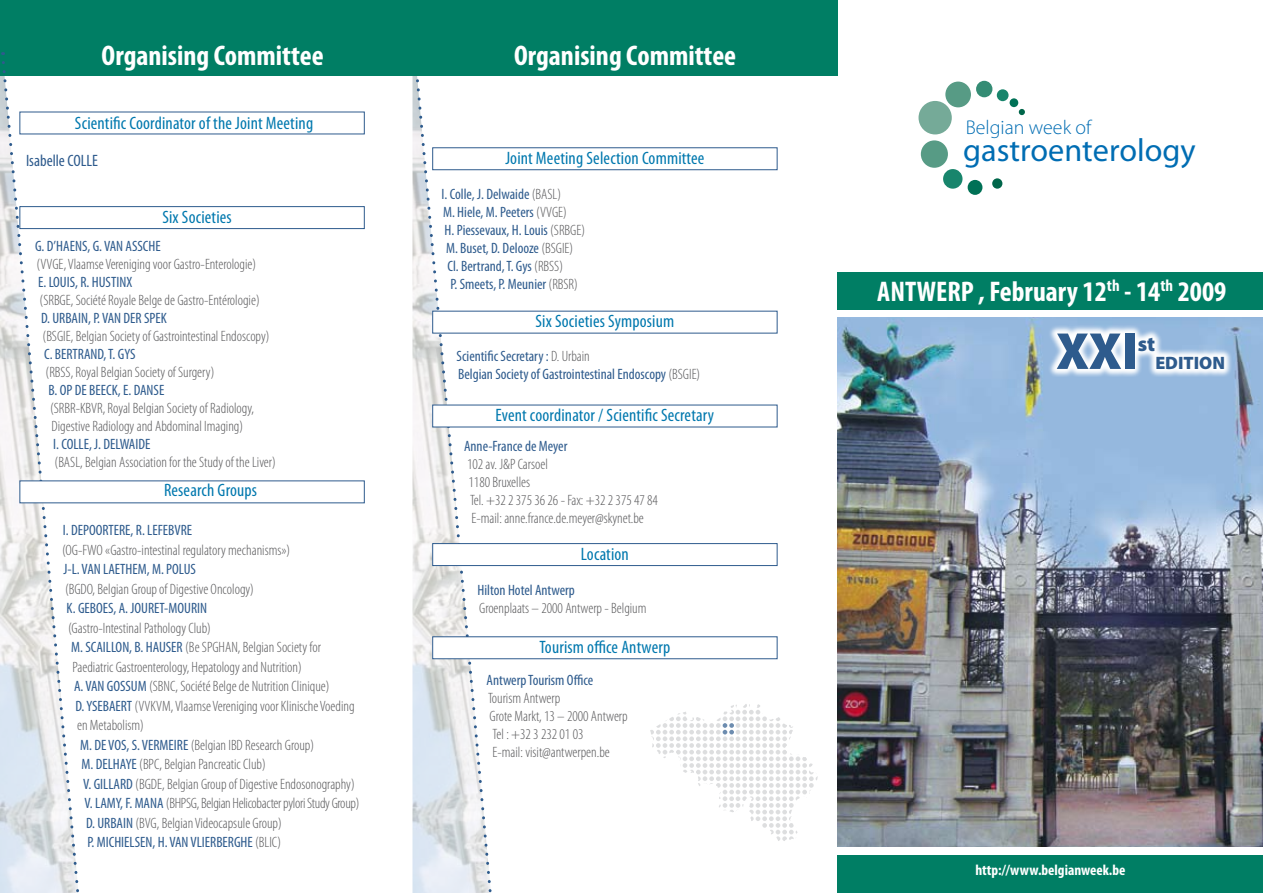
<style>
.page{position:relative;width:1263px;height:893px;background:#fff}
.page>*{position:absolute;margin:0;border:0;box-sizing:border-box;transform-origin:0 0}
.t1{font:900 52.5px "Myriad Pro";color:#2e5b8d}
.t2{font:32.25px "Myriad Pro";color:#006db3}
.t3{font:700 condensed 28.5px "Myriad Pro";color:#fff}
.t4{font:900 21px "Myriad Pro";color:#2e5b8d}
.t5{font:300 19.95px "Myriad Pro";color:#006db3}
.t6{font:condensed 18px "Myriad Pro";letter-spacing:.01em;color:#0078ae}
.t7{font:900 18px "Myriad Pro";color:#2e5b8d}
.t8{font:condensed 16.5px "Myriad Pro";color:#2e5b8d}
.t9{font:300 condensed 15px/18px "Myriad Pro";color:#58585a}
.t10{font:condensed 15px/18px "Myriad Pro";color:#2e5b8d}
.t11{font:300 condensed 15px "Myriad Pro";letter-spacing:-.02em;color:#58585a}
.t12{font:700 condensed 15px "Myriad Pro";color:#fff}
.s1{font-weight:400;color:#2e5b8d}
.s2{font-weight:300;color:#58585a}
</style>
<div class="page">
<div style="left:838px;top:272px;width:425px;height:38px;background:#007e64"></div>
<svg style="left:650px;top:704px;width:168px;height:137px"></svg>
<img style="left:838px;top:317px;width:425px;height:530px">
<div style="left:412px;top:0;width:426px;height:76px;background:#007e64"></div>
<svg style="left:413px;top:76px;width:89px;height:817px"></svg>
<div style="left:433px;top:148px;width:344px;height:22px;background:#fff"></div>
<div style="left:432px;top:147px;width:345px;height:23px;border:1px solid #2e5b8d"></div>
<div style="left:433px;top:405px;width:344px;height:22px;background:#fff"></div>
<div style="left:433px;top:311px;width:344px;height:22px;background:#fff"></div>
<div style="left:433px;top:544px;width:344px;height:22px;background:#fff"></div>
<div style="left:432px;top:543px;width:345px;height:23px;border:1px solid #2e5b8d"></div>
<div style="left:433px;top:637px;width:344px;height:22px;background:#fff"></div>
<div style="left:432px;top:636px;width:345px;height:23px;border:1px solid #2e5b8d"></div>
<div style="left:0;top:0;width:425px;height:76px;background:#007e64"></div>
<div style="left:19px;top:206px;width:346px;height:23px;background:#fff;border:1px solid #2e5b8d"></div>
<svg style="left:0;top:61px;width:90px;height:832px"></svg>
<div style="left:19px;top:480px;width:346px;height:23px;background:#fff"></div>
<div style="left:838px;top:855px;width:425px;height:38px;background:#007e64"></div>
<svg style="left:1047px;top:324px;width:185px;height:53px"></svg>
<div style="left:921px;top:140px;width:27px;height:28px;background:#579b85;border-radius:50%"></div>
<div style="left:918px;top:101px;width:34px;height:33px;background:#75aa98;border-radius:50%"></div>
<div style="left:945px;top:82px;width:26px;height:25px;background:#579b85;border-radius:50%"></div>
<div style="left:976px;top:81px;width:16px;height:16px;background:#348c74;border-radius:50%"></div>
<div style="left:997px;top:89px;width:11px;height:12px;background:#18856c;border-radius:50%"></div>
<div style="left:1009px;top:98px;width:9px;height:9px;background:#007156;border-radius:50%"></div>
<svg style="left:1019px;top:109px;width:6px;height:6px"></svg>
<div style="left:943px;top:169px;width:19px;height:20px;background:#18856c;border-radius:50%"></div>
<div style="left:968px;top:180px;width:14px;height:15px;background:#007156;border-radius:50%"></div>
<div style="left:992px;top:178px;width:10px;height:11px;background:#00664a;border-radius:50%"></div>
<h3 class="t3" style="left:101px;top:37px;width:224px">Organising Committee</h3>
<p class="t6" style="left:75px;top:112px;width:240px">Scientific Coordinator of the Joint Meeting</p>
<p class="t8" style="left:26px;top:151px;width:73px">Isabelle COLLE</p>
<p class="t6" style="left:162px;top:206px;width:71px">Six Societies</p>
<p class="t10" style="left:35px;top:237px;width:127px">G. D’HAENS, G. VAN ASSCHE</p>
<p class="t9" style="left:37px;top:255px;width:221px">(VVGE, Vlaamse Vereniging voor Gastro-Enterologie)</p>
<p class="t10" style="left:38px;top:273px;width:96px">E. LOUIS, R. HUSTINX</p>
<p class="t9" style="left:40px;top:291px;width:222px">(SRBGE, Société Royale BeIge de Gastro-Entérologie)</p>
<p class="t10" style="left:41px;top:309px;width:127px">D. URBAIN, P. VAN DER SPEK</p>
<p class="t9" style="left:43px;top:327px;width:229px">(BSGIE, Belgian Society of Gastrointestinal Endoscopy)</p>
<p class="t10" style="left:44px;top:345px;width:93px">C. BERTRAND, T. GYS</p>
<p class="t9" style="left:46px;top:363px;width:170px">(RBSS, Royal Belgian Society of Surgery)</p>
<p class="t10" style="left:49px;top:381px;width:117px">B. OP DE BEECK, E. DANSE</p>
<p class="t9" style="left:50px;top:399px;width:206px">(SRBR-KBVR, Royal Belgian Society of Radiology,<br>Digestive Radiology and Abdominal Imaging)</p>
<p class="t10" style="left:53px;top:435px;width:99px">I. COLLE, J. DELWAIDE</p>
<p class="t9" style="left:55px;top:453px;width:223px">(BASL, Belgian Association for the Study of the Liver)</p>
<p class="t6" style="left:164px;top:479px;width:95px">Research Groups</p>
<p class="t10" style="left:63px;top:521px;width:131px">I. DEPOORTERE, R. LEFEBVRE</p>
<p class="t9" style="left:62px;top:541px;width:230px">(OG-FWO «Gastro-intestinal regulatory mechanisms»)</p>
<p class="t10" style="left:64px;top:560px;width:134px">J-L. VAN LAETHEM, M. POLUS</p>
<p class="t9" style="left:65px;top:580px;width:190px">(BGDO, Belgian Group of Digestive Oncology)</p>
<p class="t10" style="left:67px;top:599px;width:142px">K. GEBOES, A. JOURET-MOURIN</p>
<p class="t9" style="left:68px;top:619px;width:144px">(Gastro-Intestinal Pathology Club)</p>
<p class="t9" style="left:71px;top:638px;width:251px"><span class="s1">M. SCAILLON, B. HAUSER</span> (Be SPGHAN, Belgian Society for</p>
<p class="t9" style="left:73px;top:658px;width:231px">Paediatric Gastroenterology, Hepatology and Nutrition)</p>
<p class="t9" style="left:74px;top:677px;width:257px"><span class="s1">A. VAN GOSSUM</span> (SBNC, Société Belge de Nutrition Clinique)</p>
<p class="t9" style="left:76px;top:697px;width:280px"><span class="s1">D. YSEBAERT</span> (VVKVM, Vlaamse Vereniging voor Klinische Voeding</p>
<p class="t9" style="left:77px;top:716px;width:68px">en Metabolism)</p>
<p class="t9" style="left:80px;top:736px;width:236px"><span class="s1">M. DE VOS, S. VERMEIRE</span> (Belgian IBD Research Group)</p>
<p class="t9" style="left:82px;top:755px;width:186px"><span class="s1">M. DELHAYE</span> (BPC, Belgian Pancreatic Club)</p>
<p class="t9" style="left:83px;top:775px;width:273px"><span class="s1">V. GILLARD</span> (BGDE, Belgian Group of Digestive Endosonography)</p>
<p class="t11" style="left:85px;top:794px;width:276px"><span class="s1">V. LAMY, F. MANA</span> (BHPSG, Belgian Helicobacter pylori Study Group)</p>
<p class="t9" style="left:86px;top:814px;width:197px"><span class="s1">D. URBAIN</span> (BVG, Belgian Videocapsule Group)</p>
<p class="t10" style="left:88px;top:833px;width:195px">P. MICHIELSEN, H. VAN VLIERBERGHE <span class="s2">(BLIC)</span></p>
<h3 class="t3" style="left:514px;top:37px;width:224px">Organising Committee</h3>
<p class="t6" style="left:505px;top:147px;width:201px">Joint Meeting Selection Committee</p>
<p class="t10" style="left:442px;top:185px;width:121px">I. Colle, J. Delwaide <span class="s2">(BASL)</span></p>
<p class="t10" style="left:443px;top:203px;width:125px">M. Hiele, M. Peeters <span class="s2">(VVGE)</span></p>
<p class="t10" style="left:445px;top:221px;width:142px">H. Piessevaux, H. Louis <span class="s2">(SRBGE)</span></p>
<p class="t10" style="left:446px;top:239px;width:129px">M. Buset, D. Delooze <span class="s2">(BSGIE)</span></p>
<p class="t10" style="left:448px;top:257px;width:117px">Cl. Bertrand, T. Gys <span class="s2">(RBSS)</span></p>
<p class="t10" style="left:451px;top:275px;width:129px">P. Smeets, P. Meunier <span class="s2">(RBSR)</span></p>
<p class="t6" style="left:536px;top:311px;width:140px">Six Societies Symposium</p>
<p class="t10" style="left:457px;top:347px;width:245px">Scientific Secretary : <span class="s2">D. Urbain<br></span>Belgian Society of Gastrointestinal Endoscopy <span class="s2">(BSGIE)</span></p>
<p class="t6" style="left:496px;top:404px;width:220px">Event coordinator / Scientific Secretary</p>
<p class="t10" style="left:464px;top:437px;width:105px">Anne-France de Meyer</p>
<p class="t9" style="left:467px;top:455px;width:192px">102 av. J&amp;P Carsoel<br>1180 Bruxelles<br>Tel. +32 2 375 36 26 - Fax: +32 2 375 47 84<br>E-mail: anne.france.de.meyer@skynet.be</p>
<p class="t6" style="left:581px;top:543px;width:50px">Location</p>
<p class="t10" style="left:478px;top:581px;width:99px">Hilton Hotel Antwerp</p>
<p class="t9" style="left:479px;top:599px;width:169px">Groenplaats – 2000 Antwerp - Belgium</p>
<p class="t6" style="left:539px;top:636px;width:132px">Tourism office Antwerp</p>
<p class="t10" style="left:487px;top:671px;width:108px">Antwerp Tourism Office</p>
<p class="t9" style="left:488px;top:689px;width:141px">Tourism Antwerp<br>Grote Markt, 13 – 2000 Antwerp<br>Tel : +32 3 232 01 03<br>E-mail: visit@antwerpen.be</p>
<h3 class="t5" style="left:966px;top:116px;width:127px">Belgian week of</h3>
<h2 class="t2" style="left:963px;top:130px;width:234px">gastroenterology</h2>
<h3 class="t3" style="left:877px;top:274px;width:350px">ANTWERP , February 12<sup>th</sup> - 14<sup>th</sup> 2009</h3>
<h1 class="t1" style="left:1056px;top:321px;width:83px">XXI</h1>
<h3 class="t4" style="left:1138px;top:332px;width:19px">st</h3>
<p class="t7" style="left:1155px;top:353px;width:71px">EDITION</p>
<p class="t12" style="left:975px;top:860px;width:151px">http://www.belgianweek.be</p>
</div>
